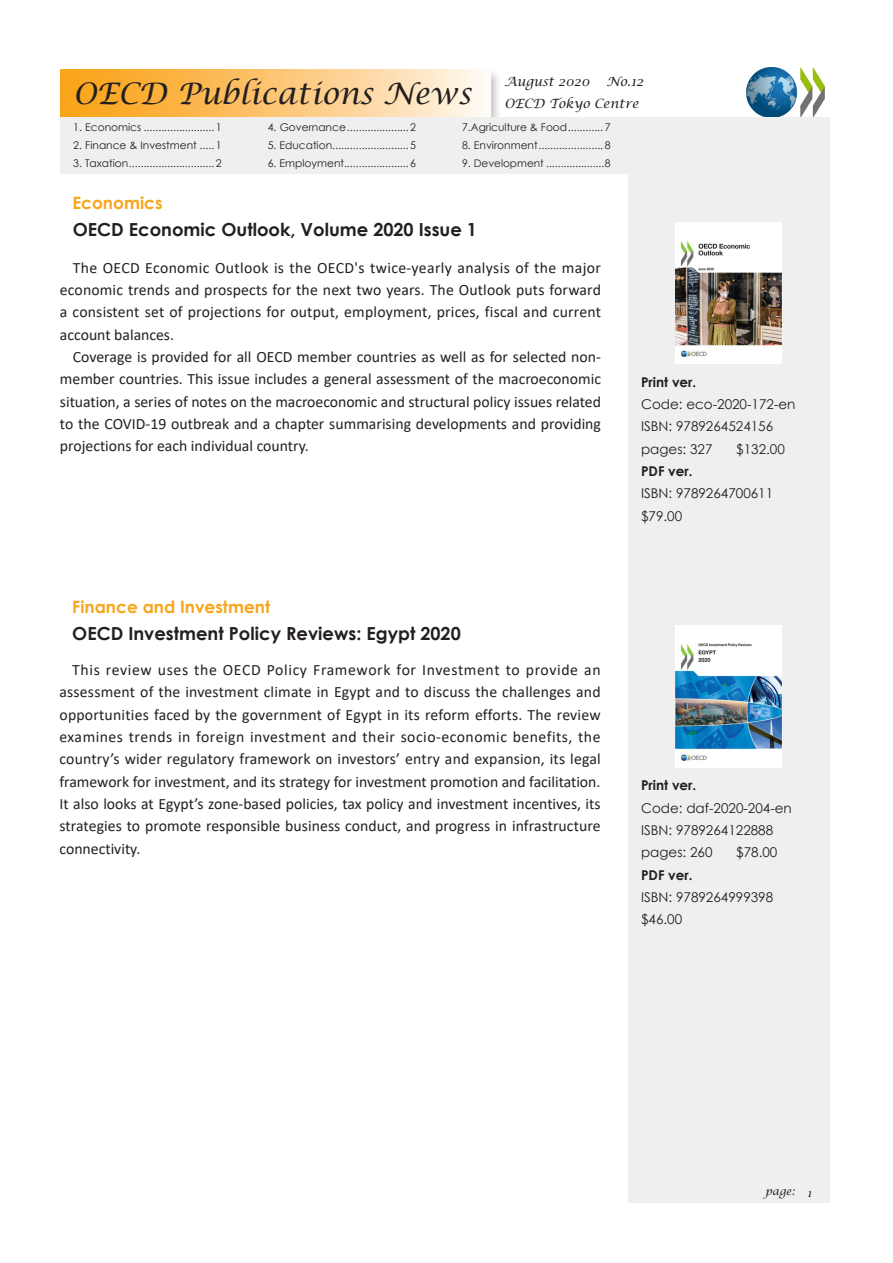
<style>
.page{position:relative;width:893px;height:1263px;background:#fff}
.page>*{position:absolute;margin:0;border:0;box-sizing:border-box;transform-origin:0 0}
.t1{font:italic 29.7px "Lucida Calligraphy";color:#231f20}
.t2{font:700 18px "Century Gothic";color:#231f20}
.t3{font:700 16.95px "Century Gothic";color:#f9a51b}
.t4{font:15.75px/22.4px "Calibri";color:#231f20;text-align:justify}
.t5{font:13.5px "Century Gothic";color:#231f20}
.t6{font:700 13.5px "Century Gothic";color:#231f20}
.t7{font:italic 12.75px "Lucida Calligraphy";color:#231f20}
.t8{font:10.65px "Century Gothic";color:#231f20}
.t9{font:italic 10.65px "Lucida Calligraphy";color:#231f20}
.t10{font:10.5px "Century Gothic";color:#231f20}
</style>
<div class="page">
<div style="left:628px;top:171px;width:202px;height:1032px;background:#efeff0"></div>
<div style="left:57px;top:68px;width:445px;height:62px;background:#b4b5b8;opacity:.73"></div>
<svg style="left:60px;top:69px;width:431px;height:47px;background:#fcc879"></svg>
<img style="left:747px;top:68px;width:77px;height:50px">
<div style="left:60px;top:118px;width:769px;height:56px;background:#efeff0"></div>
<img style="left:675px;top:222px;width:106px;height:142px">
<img style="left:675px;top:625px;width:106px;height:142px">
<p class="t1" style="left:73px;top:75px;width:400px">OECD Publications News</p>
<p class="t7" style="left:504px;top:74px;width:87px">August 2020</p>
<p class="t7" style="left:607px;top:74px;width:38px">No.12</p>
<p class="t7" style="left:504px;top:96px;width:136px">OECD Tokyo Centre</p>
<p class="t8" style="left:73px;top:120px;width:150px">1. Economics ........................ 1</p>
<p class="t8" style="left:73px;top:138px;width:150px">2. Finance &amp; Investment ..... 1</p>
<p class="t8" style="left:73px;top:156px;width:150px">3. Taxation.............................2</p>
<p class="t3" style="left:72px;top:190px;width:92px">Economics</p>
<p class="t8" style="left:268px;top:120px;width:150px">4. Governance..................... 2</p>
<p class="t8" style="left:268px;top:138px;width:150px">5. Education.......................... 5</p>
<p class="t8" style="left:268px;top:156px;width:150px">6. Employment...................... 6</p>
<p class="t8" style="left:462px;top:120px;width:150px">7.Agriculture &amp; Food............ 7</p>
<p class="t8" style="left:462px;top:138px;width:150px">8. Environment...................... 8</p>
<p class="t10" style="left:462px;top:156px;width:150px">9. Development ....................8</p>
<p class="t2" style="left:73px;top:216px;width:406px">OECD Economic Outlook, Volume 2020 Issue 1</p>
<p class="t4" style="left:60px;top:256px;width:543px;text-indent:13px">The OECD Economic Outlook is the OECD's twice-yearly analysis of the major economic trends and prospects for the next two years. The Outlook puts forward a consistent set of projections for output, employment, prices, fiscal and current account balances.</p>
<p class="t4" style="left:60px;top:345px;width:543px;text-indent:13px">Coverage is provided for all OECD member countries as well as for selected non&shy;member countries. This issue includes a general assessment of the macroeconomic situation, a series of notes on the macroeconomic and structural policy issues related to the COVID-19 outbreak and a chapter summarising developments and providing projections for each individual country.</p>
<p class="t3" style="left:72px;top:593px;width:199px">Finance and Investment</p>
<p class="t2" style="left:72px;top:620px;width:390px">OECD Investment Policy Reviews: Egypt 2020</p>
<p class="t4" style="left:60px;top:658px;width:543px;text-indent:13px">This review uses the OECD Policy Framework for Investment to provide an assessment of the investment climate in Egypt and to discuss the challenges and opportunities faced by the government of Egypt in its reform efforts. The review examines trends in foreign investment and their socio-economic benefits, the country’s wider regulatory framework on investors’ entry and expansion, its legal framework for investment, and its strategy for investment promotion and facilitation.<br>It also looks at Egypt’s zone-based policies, tax policy and investment incentives, its strategies to promote responsible business conduct, and progress in infrastructure connectivity.</p>
<p class="t6" style="left:641px;top:372px;width:57px">Print ver.</p>
<p class="t5" style="left:641px;top:395px;width:156px">Code: eco-2020-172-en</p>
<p class="t5" style="left:641px;top:417px;width:134px">ISBN: 9789264524156</p>
<p class="t5" style="left:641px;top:439px;width:73px">pages: 327</p>
<p class="t5" style="left:736px;top:439px;width:50px">$132.00</p>
<p class="t6" style="left:641px;top:461px;width:53px">PDF ver.</p>
<p class="t5" style="left:641px;top:484px;width:134px">ISBN: 9789264700611</p>
<p class="t5" style="left:641px;top:506px;width:43px">$79.00</p>
<p class="t6" style="left:641px;top:775px;width:57px">Print ver.</p>
<p class="t5" style="left:641px;top:798px;width:152px">Code: daf-2020-204-en</p>
<p class="t5" style="left:641px;top:821px;width:134px">ISBN: 9789264122888</p>
<p class="t5" style="left:641px;top:843px;width:73px">pages: 260</p>
<p class="t5" style="left:736px;top:843px;width:43px">$78.00</p>
<p class="t6" style="left:641px;top:864px;width:53px">PDF ver.</p>
<p class="t5" style="left:641px;top:888px;width:134px">ISBN: 9789264999398</p>
<p class="t5" style="left:641px;top:910px;width:43px">$46.00</p>
<p class="t9" style="left:765px;top:1184px;width:31px">page:</p>
<p class="t9" style="left:807px;top:1187px;width:6px">1</p>
</div>
